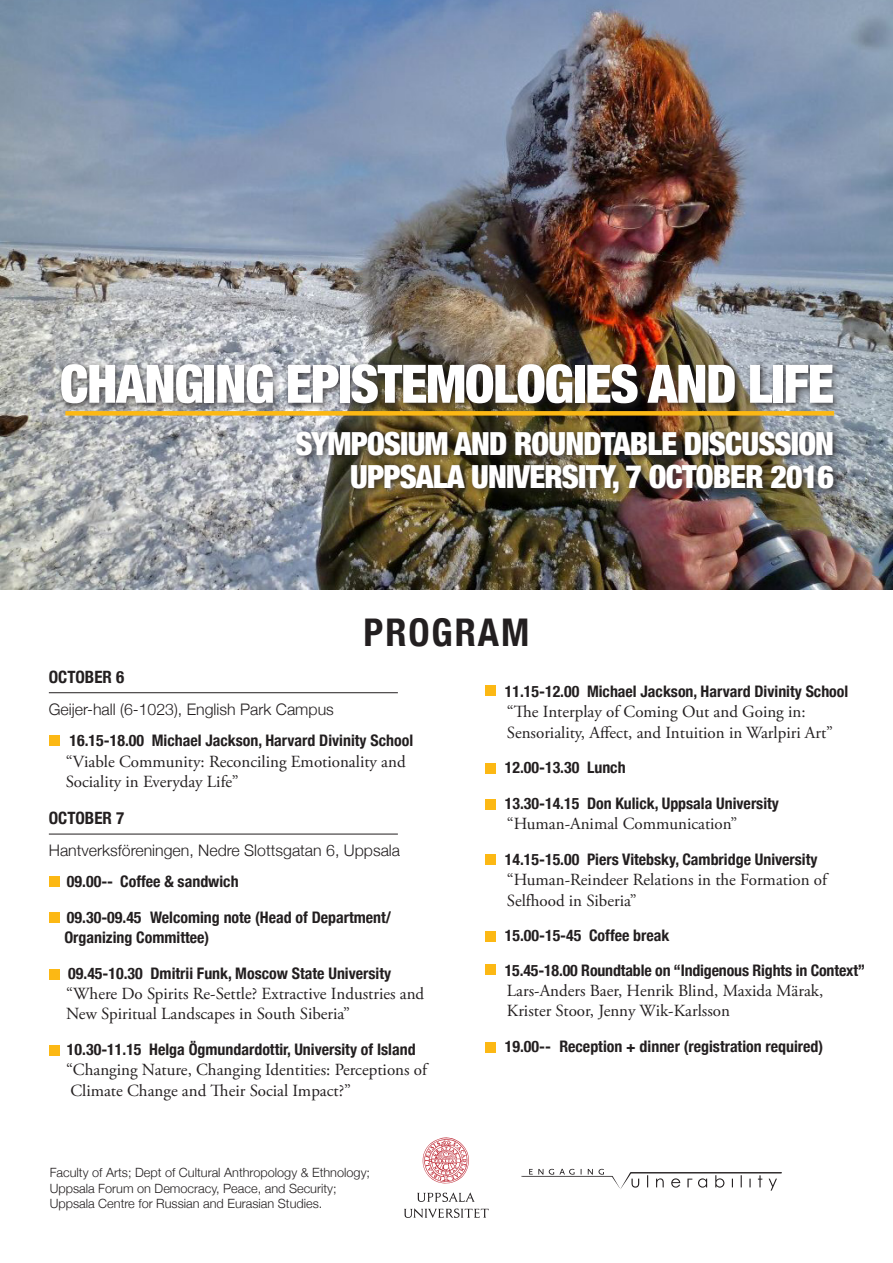
<style>
.page{position:relative;width:893px;height:1263px;background:#fff}
.page>*{position:absolute;margin:0;border:0;box-sizing:border-box;transform-origin:0 0}
.t1{font:900 condensed 53.1px "Helvetica Neue";letter-spacing:-.025em;color:#fff}
.t2{font:700 condensed 38.25px "Helvetica Neue";letter-spacing:.05em;color:#231f20}
.t3{font:900 condensed 31.8px/32.8px "Helvetica Neue";letter-spacing:-.025em;color:#fff;text-align:right}
.t4{font:16.95px/20.4px "Adobe Garamond Pro";color:#231f20}
.t5{font:700 condensed 16.95px "Helvetica Neue";color:#231f20}
.t6{font:700 condensed 15.9px/20.4px "Helvetica Neue";color:#231f20}
.t7{font:300 15.9px "Helvetica Neue";color:#231f20}
.t8{font:300 12.75px/15.3px "Helvetica Neue";color:#231f20}
</style>
<div class="page">
<img style="left:0;top:0;width:893px;height:589px">
<svg style="left:417px;top:1192px;width:58px;height:10px"></svg>
<svg style="left:404px;top:1208px;width:85px;height:10px"></svg>
<svg style="left:423px;top:1137px;width:46px;height:46px"></svg>
<svg style="left:521px;top:1169px;width:261px;height:21px"></svg>
<div style="left:56px;top:360px;width:785px;height:52px;background:#231f20;opacity:.8"></div>
<div style="left:292px;top:428px;width:550px;height:73px;background:#231f20;opacity:.8"></div>
<div style="left:65px;top:411px;width:769px;height:5px;background:#fcb814"></div>
<hr style="left:49px;top:692px;width:349px;height:1px;background:#231f20">
<hr style="left:49px;top:834px;width:349px;height:1px;background:#231f20">
<div style="left:49px;top:735px;width:11px;height:11px;background:#fcb814"></div>
<div style="left:49px;top:876px;width:11px;height:10px;background:#fcb814"></div>
<div style="left:50px;top:912px;width:10px;height:11px;background:#fcb814"></div>
<div style="left:50px;top:969px;width:10px;height:10px;background:#fcb814"></div>
<div style="left:50px;top:1045px;width:10px;height:10px;background:#fcb814"></div>
<div style="left:486px;top:686px;width:10px;height:10px;background:#fcb814"></div>
<div style="left:486px;top:763px;width:10px;height:11px;background:#fcb814"></div>
<div style="left:486px;top:799px;width:10px;height:11px;background:#fcb814"></div>
<div style="left:486px;top:854px;width:10px;height:11px;background:#fcb814"></div>
<div style="left:486px;top:931px;width:10px;height:10px;background:#fcb814"></div>
<div style="left:486px;top:965px;width:10px;height:10px;background:#fcb814"></div>
<div style="left:486px;top:1042px;width:10px;height:10px;background:#fcb814"></div>
<p class="t1" style="left:60px;top:340px;width:776px">CHANGING EPISTEMOLOGIES AND LIFE</p>
<p class="t3" style="left:295px;top:425px;width:540px">SYMPOSIUM AND ROUNDTABLE DISCUSSION<br>UPPSALA UNIVERSITY, 7 OCTOBER 2016</p>
<p class="t2" style="left:364px;top:601px;width:167px">PROGRAM</p>
<p class="t6" style="left:505px;top:680px;width:345px">11.15-12.00 Michael Jackson, Harvard Divinity School</p>
<p class="t4" style="left:507px;top:702px;width:328px">“The Interplay of Coming Out and Going in:<br>Sensoriality, Affect, and Intuition in Warlpiri Art”</p>
<p class="t6" style="left:505px;top:756px;width:122px">12.00-13.30 Lunch</p>
<p class="t6" style="left:505px;top:792px;width:276px">13.30-14.15 Don Kulick, Uppsala University</p>
<p class="t4" style="left:507px;top:814px;width:232px">“Human-Animal Communication”</p>
<p class="t6" style="left:505px;top:848px;width:314px">14.15-15.00 Piers Vitebsky, Cambridge University</p>
<p class="t4" style="left:507px;top:870px;width:322px">“Human-Reindeer Relations in the Formation of<br>Selfhood in Siberia”</p>
<p class="t6" style="left:505px;top:917px;width:362px;line-height:34.3px">15.00-15-45 Coffee break<br>15.45-18.00 Roundtable on “Indigenous Rights in Context”</p>
<p class="t4" style="left:507px;top:981px;width:318px">Lars-Anders Baer, Henrik Blind, Maxida Märak,<br>Krister Stoor, Jenny Wik-Karlsson</p>
<p class="t6" style="left:505px;top:1035px;width:320px">19.00-- Reception + dinner (registration required)</p>
<p class="t5" style="left:49px;top:662px;width:77px">OCTOBER 6</p>
<p class="t7" style="left:49px;top:696px;width:286px">Geijer-hall (6-1023), English Park Campus</p>
<p class="t6" style="left:70px;top:729px;width:345px">16.15-18.00 Michael Jackson, Harvard Divinity School</p>
<p class="t4" style="left:66px;top:752px;width:341px">“Viable Community: Reconciling Emotionality and<br>Sociality in Everyday Life”</p>
<p class="t5" style="left:49px;top:804px;width:77px">OCTOBER 7</p>
<p class="t7" style="left:49px;top:838px;width:353px">Hantverksföreningen, Nedre Slottsgatan 6, Uppsala</p>
<p class="t6" style="left:67px;top:870px;width:173px">09.00-- Coffee &amp; sandwich</p>
<p class="t6" style="left:64px;top:906px;width:328px">09.30-09.45 Welcoming note (Head of Department/<br>Organizing Committee)</p>
<p class="t6" style="left:68px;top:962px;width:324px">09.45-10.30 Dmitrii Funk, Moscow State University</p>
<p class="t4" style="left:66px;top:984px;width:360px">“Where Do Spirits Re-Settle? Extractive Industries and<br>New Spiritual Landscapes in South Siberia”</p>
<p class="t6" style="left:67px;top:1038px;width:350px">10.30-11.15 Helga Ögmundardottir, University of Island</p>
<p class="t4" style="left:66px;top:1060px;width:362px">“Changing Nature, Changing Identities: Perceptions of<br>Climate Change and Their Social Impact?”</p>
<p class="t8" style="left:50px;top:1164px;width:322px">Faculty of Arts; Dept of Cultural Anthropology &amp; Ethnology;<br>Uppsala Forum on Democracy, Peace, and Security;<br>Uppsala Centre for Russian and Eurasian Studies.</p>
</div>
